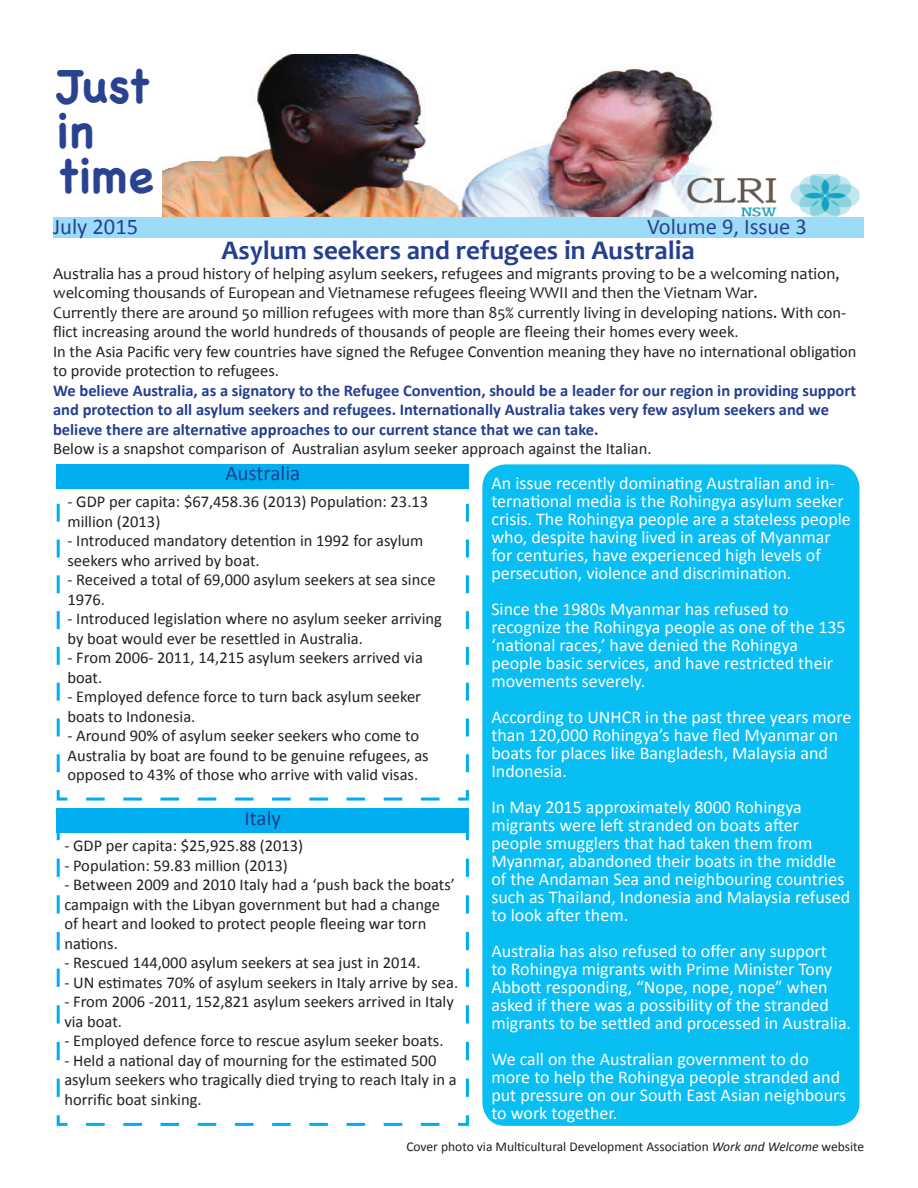
<style>
.page{position:relative;width:918px;height:1188px;background:#fff}
.page>*{position:absolute;margin:0;border:0;box-sizing:border-box;transform-origin:0 0}
.t1{font:700 46.5px/45px "Chalkboard SE";color:#2a4391}
.t2{font:700 27px "Candara";color:#253f8e}
.t3{font:22.5px "Calibri";color:#294290}
.t4{font:21px "Calibri";color:#253f8e}
.t5{font:18px/18px "Calibri";color:#fff}
.t6{font:16.5px/19.5px "Calibri";color:#231f20}
.t7{font:16.5px/19.5px "Candara";color:#231f20}
.t8{font:700 16.5px/19.5px "Calibri";color:#253f8e}
.t9{font:13.5px "Calibri";color:#231f20}
.s1{font-family:"Calibri"}
.s2{font-style:italic}
</style>
<div class="page">
<div style="left:482px;top:464px;width:378px;height:662px;background:#09bef2;border-radius:23px"></div>
<img style="left:163px;top:54px;width:550px;height:163px">
<img style="left:688px;top:175px;width:172px;height:42px">
<svg style="left:56px;top:474px;width:413px;height:327px"></svg>
<div style="left:57px;top:464px;width:412px;height:25px;background:#00aeef"></div>
<svg style="left:56px;top:828px;width:413px;height:298px"></svg>
<div style="left:57px;top:809px;width:412px;height:24px;background:#00aeef"></div>
<div style="left:53px;top:217px;width:810px;height:21px;background:#9cdcf8"></div>
<h1 class="t1" style="left:57px;top:64px;width:99px">Just in time</h1>
<h3 class="t3" style="left:53px;top:212px;width:87px">July 2015</h3>
<h3 class="t3" style="left:647px;top:212px;width:161px">Volume 9, Issue 3</h3>
<h2 class="t2" style="left:221px;top:233px;width:475px">Asylum seekers and refugees in Australia</h2>
<p class="t7" style="left:53px;top:263px;width:795px">Australia has a proud history of helping asylum seekers, refugees and migrants proving to be a welcoming nation, welcoming thousands of European and Vietnamese refugees fleeing WWII and then the Vietnam War.<br>Currently there are around 50 million refugees with more than 85% currently living in developing nations. <span class="s1">With con-</span></p>
<p class="t6" style="left:53px;top:322px;width:805px">flict increasing around the world hundreds of thousands of people are fleeing their homes every week.<br>In the Asia Pacific very few countries have signed the Refugee Convention meaning they have no international obligation to provide protection to refugees.</p>
<p class="t8" style="left:53px;top:380px;width:805px">We believe Australia, as a signatory to the Refugee Convention, should be a leader for our region in providing support and protection to all asylum seekers and refugees. Internationally Australia takes very few asylum seekers and we believe there are alternative approaches to our current stance that we can take.</p>
<p class="t6" style="left:53px;top:439px;width:600px">Below is a snapshot comparison of Australian asylum seeker approach against the Italian.</p>
<p class="t5" style="left:491px;top:474px;width:361px">An issue recently dominating Australian and in&shy;ternational media is the Rohingya asylum seeker crisis. The Rohingya people are a stateless people who, despite having lived in areas of Myanmar for centuries, have experienced high levels of persecution, violence and discrimination.</p>
<p class="t5" style="left:491px;top:600px;width:356px">Since the 1980s Myanmar has refused to recognize the Rohingya people as one of the 135 ‘national races,’ have denied the Rohingya people basic services, and have restricted their movements severely.</p>
<p class="t5" style="left:491px;top:708px;width:361px">According to UNHCR in the past three years more than 120,000 Rohingya’s have fled Myanmar on boats for places like Bangladesh, Malaysia and Indonesia.</p>
<p class="t5" style="left:491px;top:798px;width:360px">In May 2015 approximately 8000 Rohingya migrants were left stranded on boats after people smugglers that had taken them from Myanmar, abandoned their boats in the middle of the Andaman Sea and neighbouring countries such as Thailand, Indonesia and Malaysia refused to look after them.</p>
<p class="t5" style="left:491px;top:942px;width:361px">Australia has also refused to offer any support<br>to Rohingya migrants with Prime Minister Tony Abbott responding, “Nope, nope, nope” when asked if there was a possibility of the stranded migrants to be settled and processed in Australia.</p>
<p class="t5" style="left:491px;top:1050px;width:356px">We call on the Australian government to do more to help the Rohingya people stranded and put pressure on our South East Asian neighbours to work together.</p>
<p class="t4" style="left:225px;top:460px;width:76px">Australia</p>
<p class="t6" style="left:68px;top:492px;width:362px">- GDP per capita: $67,458.36 (2013) Population: 23.13 million (2013)</p>
<p class="t6" style="left:68px;top:531px;width:357px">- Introduced mandatory detention in 1992 for asylum seekers who arrived by boat.</p>
<p class="t6" style="left:68px;top:570px;width:370px">- Received a total of 69,000 asylum seekers at sea since<br>1976.</p>
<p class="t6" style="left:68px;top:609px;width:376px">- Introduced legislation where no asylum seeker arriving by boat would ever be resettled in Australia.</p>
<p class="t6" style="left:68px;top:648px;width:357px">- From 2006- 2011, 14,215 asylum seekers arrived via boat.</p>
<p class="t6" style="left:68px;top:687px;width:355px">- Employed defence force to turn back asylum seeker boats to Indonesia.</p>
<p class="t6" style="left:68px;top:726px;width:363px">- Around 90% of asylum seeker seekers who come to<br>Australia by boat are found to be genuine refugees, as opposed to 43% of those who arrive with valid visas.</p>
<p class="t4" style="left:245px;top:804px;width:38px">Italy</p>
<p class="t6" style="left:64px;top:836px;width:240px">- GDP per capita: $25,925.88 (2013)</p>
<p class="t6" style="left:64px;top:856px;width:225px">- Population: 59.83 million (2013)</p>
<p class="t6" style="left:64px;top:875px;width:392px">- Between 2009 and 2010 Italy had a ‘push back the boats’ campaign with the Libyan government but had a change of heart and looked to protect people fleeing war torn nations.</p>
<p class="t6" style="left:64px;top:953px;width:358px">- Rescued 144,000 asylum seekers at sea just in 2014.</p>
<p class="t6" style="left:64px;top:973px;width:395px">- UN estimates 70% of asylum seekers in Italy arrive by sea.</p>
<p class="t6" style="left:64px;top:992px;width:391px">- From 2006 -2011, 152,821 asylum seekers arrived in Italy via boat.</p>
<p class="t6" style="left:64px;top:1031px;width:381px">- Employed defence force to rescue asylum seeker boats.</p>
<p class="t6" style="left:64px;top:1051px;width:394px">- Held a national day of mourning for the estimated 500 asylum seekers who tragically died trying to reach Italy in a horrific boat sinking.</p>
<p class="t9" style="left:406px;top:1138px;width:459px">Cover photo via Multicultural Development Association <span class="s2">Work and Welcome</span> website</p>
</div>
